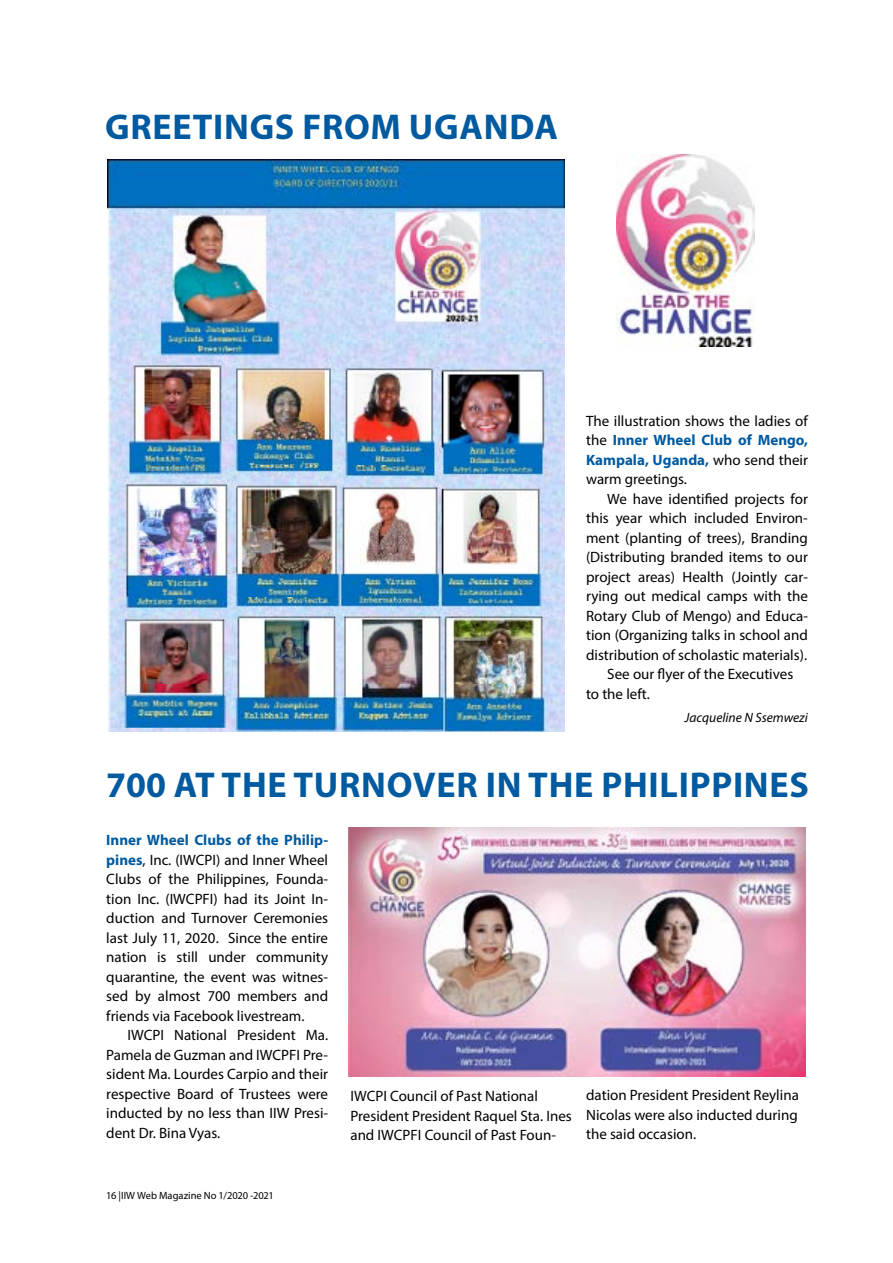
<style>
.page{position:relative;width:893px;height:1263px;background:#fff}
.page>*{position:absolute;margin:0;border:0;box-sizing:border-box;transform-origin:0 0}
.t1{font:700 36px "Myriad Pro";letter-spacing:.02em;color:#005aa0}
.t2{font:15px/19.5px "Myriad Pro";color:#000;text-align:justify}
.t3{font:italic 13.5px "Myriad Pro";color:#000}
.t4{font:10.5px "Myriad Pro";color:#000}
.s1{font-weight:700;color:#005aa0}
</style>
<div class="page">
<img style="left:107px;top:159px;width:457px;height:572px">
<img style="left:348px;top:827px;width:458px;height:249px">
<img style="left:617px;top:155px;width:138px;height:191px">
<h1 class="t1" style="left:105px;top:103px;width:454px">GREETINGS FROM UGANDA</h1>
<p class="t2" style="left:586px;top:411px;width:223px">The illustration shows the ladies of the <span class="s1">Inner Wheel Club of Mengo, Kampala, Uganda,</span> who send their warm greetings.</p>
<p class="t2" style="left:607px;top:489px;width:202px">We have identified projects for</p>
<p class="t2" style="left:586px;top:508px;width:223px">this year which included Environ-</p>
<p class="t2" style="left:586px;top:528px;width:223px">ment (planting of trees), Branding</p>
<p class="t2" style="left:586px;top:547px;width:223px">(Distributing branded items to our</p>
<p class="t2" style="left:586px;top:567px;width:223px">project areas) Health (Jointly car-</p>
<p class="t2" style="left:586px;top:586px;width:223px">rying out medical camps with the</p>
<p class="t2" style="left:586px;top:606px;width:223px">Rotary Club of Mengo) and Educa-</p>
<p class="t2" style="left:586px;top:625px;width:223px">tion (Organizing talks in school and</p>
<p class="t2" style="left:586px;top:645px;width:223px">distribution of scholastic materials).</p>
<p class="t2" style="left:607px;top:664px;width:188px">See our flyer of the Executives</p>
<p class="t2" style="left:586px;top:684px;width:65px">to the left.</p>
<p class="t3" style="left:685px;top:709px;width:125px">Jacqueline N Ssemwezi</p>
<h1 class="t1" style="left:106px;top:761px;width:704px">700 AT THE TURNOVER IN THE PHILIPPINES</h1>
<p class="t2" style="left:106px;top:830px;width:223px"><span class="s1">Inner Wheel Clubs of the Philip&shy;pines</span>, Inc. (IWCPI) and Inner Wheel Clubs of the Philippines, Founda&shy;tion Inc. (IWCPFI) had its Joint In&shy;duction and Turnover Ceremonies last July 11, 2020. Since the entire nation is still under community quarantine, the event was witnes&shy;sed by almost 700 members and friends via Facebook livestream.</p>
<p class="t2" style="left:106px;top:1025px;width:223px;text-indent:21px">IWCPI National President Ma.<br>Pamela de Guzman and IWCPFI Pre&shy;sident Ma. Lourdes Carpio and their respective Board of Trustees were inducted by no less than IIW Presi&shy;dent Dr. Bina Vyas.</p>
<p class="t4" style="left:106px;top:1188px;width:169px">16 |IIW Web Magazine No 1/2020 -2021</p>
<p class="t2" style="left:350px;top:1086px;width:223px;text-align:left">IWCPI Council of Past National<br>President President Raquel Sta. Ines and IWCPFI Council of Past Foun-</p>
<p class="t2" style="left:586px;top:1085px;width:214px">dation President President Reylina Nicolas were also inducted during the said occasion.</p>
</div>
